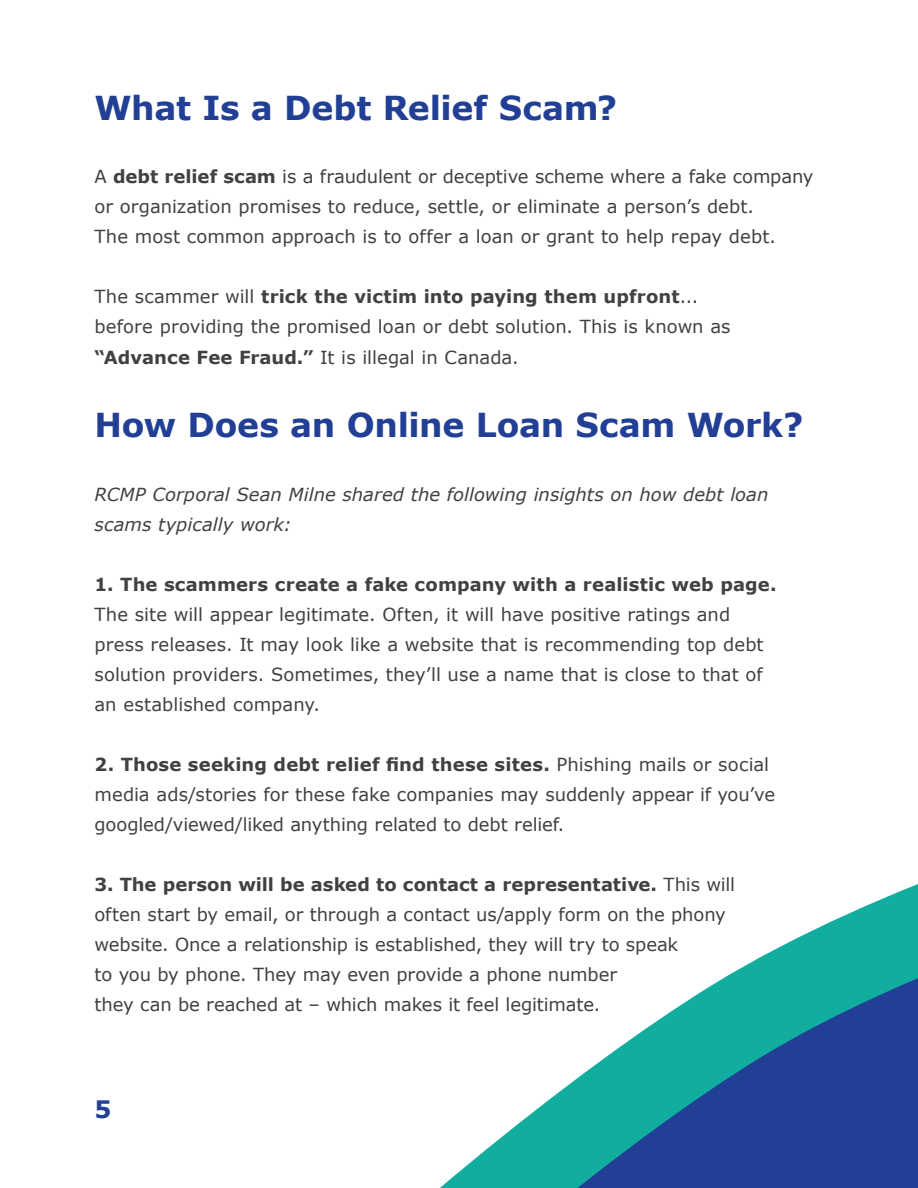
<style>
.page{position:relative;width:918px;height:1188px;background:#fff}
.page>*{position:absolute;margin:0;border:0;box-sizing:border-box;transform-origin:0 0}
.t1{font:700 33px "Verdana";letter-spacing:-.01em;color:#223f96}
.t2{font:700 24px "Verdana";color:#223f96}
.t3{font:18px/30px "Verdana";color:#414042}
.t4{font:italic 18px/30px "Verdana";color:#414042}
.t5{font:700 18px "Verdana";letter-spacing:.005em;color:#414042}
.s1{font-weight:700}
</style>
<div class="page">
<svg style="left:440px;top:884px;width:478px;height:304px"></svg>
<h1 class="t1" style="left:94px;top:86px;width:524px">What Is a Debt Relief Scam?</h1>
<p class="t3" style="left:94px;top:162px;width:721px">A <span class="s1">debt relief scam</span> is a fraudulent or deceptive scheme where a fake company or organization promises to reduce, settle, or eliminate a person’s debt.<br>The most common approach is to offer a loan or grant to help repay debt.</p>
<p class="t3" style="left:94px;top:282px;width:638px">The scammer will <span class="s1">trick the victim into paying them upfront</span>... before providing the promised loan or debt solution. This is known as <span class="s1">“Advance Fee Fraud.”</span> It is illegal in Canada.</p>
<h1 class="t1" style="left:94px;top:404px;width:711px">How Does an Online Loan Scam Work?</h1>
<p class="t4" style="left:94px;top:479px;width:675px">RCMP Corporal Sean Milne shared the following insights on how debt loan scams typically work:</p>
<p class="t5" style="left:94px;top:572px;width:684px">1. The scammers create a fake company with a realistic web page.</p>
<p class="t3" style="left:94px;top:599px;width:671px">The site will appear legitimate. Often, it will have positive ratings and press releases. It may look like a website that is recommending top debt solution providers. Sometimes, they’ll use a name that is close to that of an established company.</p>
<p class="t3" style="left:94px;top:749px;width:682px"><span class="s1">2. Those seeking debt relief find these sites.</span> Phishing mails or social media ads/stories for these fake companies may suddenly appear if you’ve googled/viewed/liked anything related to debt relief.</p>
<p class="t3" style="left:94px;top:869px;width:642px"><span class="s1">3. The person will be asked to contact a representative.</span> This will often start by email, or through a contact us/apply form on the phony website. Once a relationship is established, they will try to speak<br>to you by phone. They may even provide a phone number<br>they can be reached at – which makes it feel legitimate.</p>
<h2 class="t2" style="left:94px;top:1093px;width:19px">5</h2>
</div>
